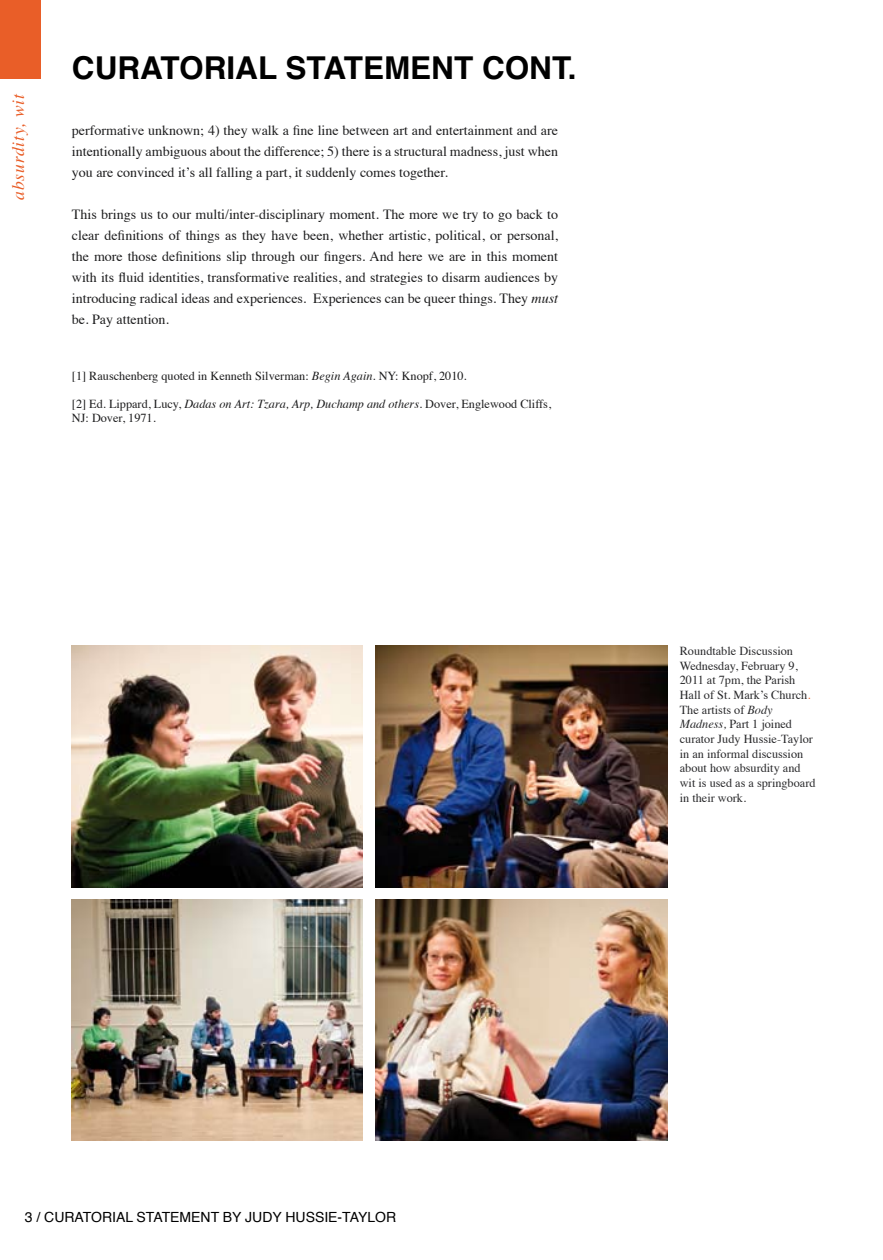
<style>
.page{position:relative;width:883px;height:1260px;background:#fff}
.page>*{position:absolute;margin:0;border:0;box-sizing:border-box;transform-origin:0 0}
.t1{font:700 31.5px "Helvetica";color:#000}
.t2{font:italic 17.5px "Times";letter-spacing:.05em;color:#e95e28}
.t3{font:14px/21px "Times";color:#1c1c1d;text-align:justify}
.t4{font:14px "Helvetica";color:#000}
.t5{font:12.25px/14.7px "Times";color:#28282a}
.t6{font:12.25px/14px "Times";color:#1c1c1d}
.s1{font-style:italic}
.s2{color:#ea632c}
</style>
<div class="page">
<div style="left:0;top:0;width:41px;height:78px;background:#e95e28"></div>
<img style="left:376px;top:899px;width:291px;height:242px">
<img style="left:72px;top:899px;width:291px;height:242px">
<img style="left:376px;top:646px;width:291px;height:241px">
<img style="left:71px;top:646px;width:292px;height:241px">
<p class="t2" style="left:3px;top:200px;width:108px;rotate:-90deg">absurdity, wit</p>
<h1 class="t1" style="left:72px;top:42px;width:506px">CURATORIAL STATEMENT CONT.</h1>
<p class="t3" style="left:72px;top:118px;width:488px">performative unknown; 4) they walk a fine line between art and entertainment and are intentionally ambiguous about the difference; 5) there is a structural madness, just when you are convinced it’s all falling a part, it suddenly comes together.</p>
<p class="t3" style="left:72px;top:202px;width:488px">This brings us to our multi/inter-disciplinary moment. The more we try to go back to clear definitions of things as they have been, whether artistic, political, or personal, the more those definitions slip through our fingers. And here we are in this moment with its fluid identities, transformative realities, and strategies to disarm audiences by introducing radical ideas and experiences. Experiences can be queer things. They <span class="s1">must </span>be. Pay attention.</p>
<p class="t6" style="left:72px;top:367px;width:396px">[1] Rauschenberg quoted in Kenneth Silverman: <span class="s1">Begin Again</span>. NY: Knopf, 2010.</p>
<p class="t6" style="left:72px;top:395px;width:481px">[2] Ed. Lippard, Lucy, <span class="s1">Dadas on Art: Tzara, Arp, Duchamp and others</span>. Dover, Englewood Cliffs,<br>NJ: Dover, 1971.</p>
<p class="t5" style="left:680px;top:642px;width:137px">Roundtable Discussion<br>Wednesday, February 9,<br>2011 at 7pm, the Parish<br>Hall of St. Mark’s Church<span class="s2">.<br></span>The artists of <span class="s1">Body<br>Madness,</span> Part 1 joined curator Judy Hussie-Taylor in an informal discussion about how absurdity and wit is used as a springboard in their work.</p>
<p class="t4" style="left:25px;top:1206px;width:373px">3 / CURATORIAL STATEMENT BY JUDY HUSSIE-TAYLOR</p>
</div>
